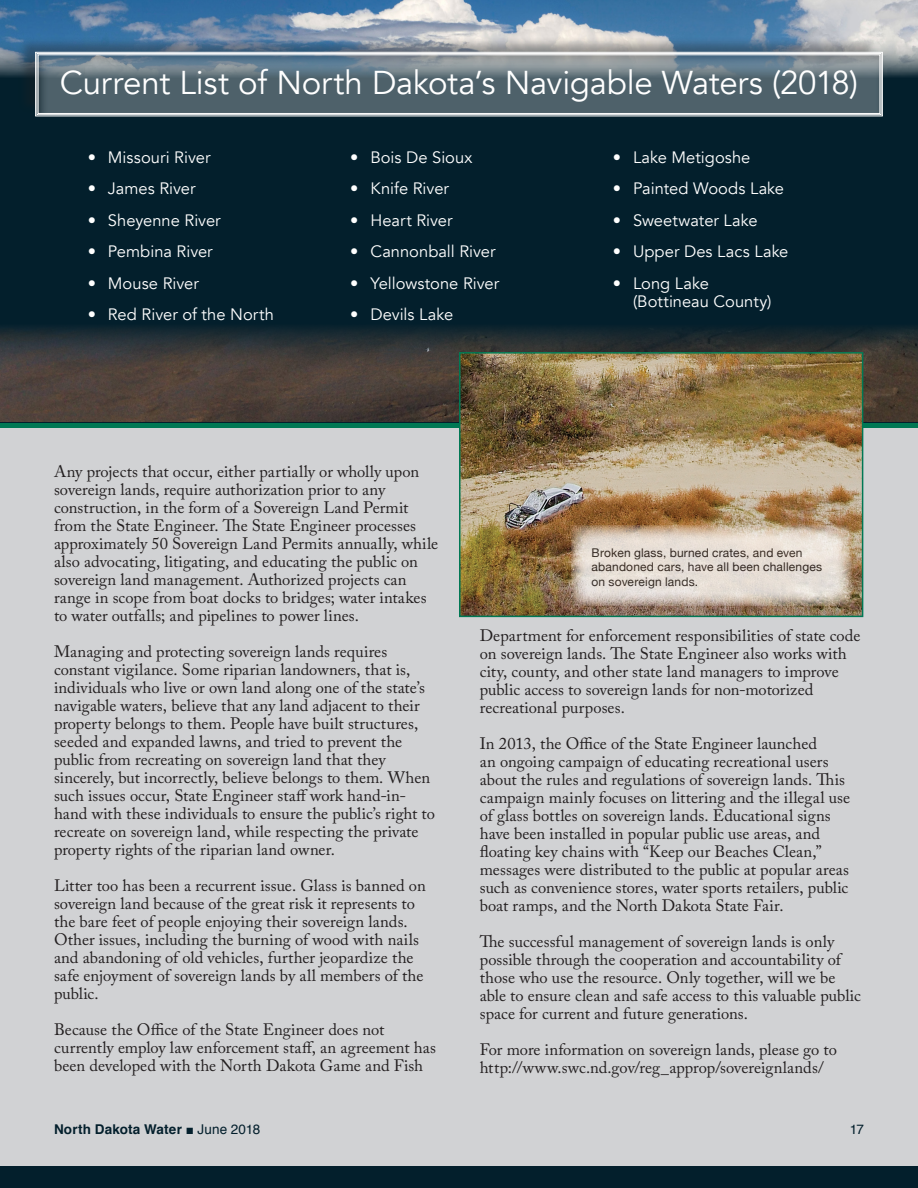
<style>
.page{position:relative;width:918px;height:1188px;background:#d1d2d4}
.page>*{position:absolute;margin:0;border:0;box-sizing:border-box;transform-origin:0 0}
.Body{font:33px "Avenir";letter-spacing:-.005em;color:#fff}
.Body-2{font:16.5px/18px "Adobe Caslon Pro";color:#231f20}
.t1{font:16.5px/18px "Avenir";color:#fff}
.t2{font:700 13.5px "Helvetica";letter-spacing:.01em;color:#031f2c}
.t3{font:13.5px "Helvetica";color:#031f2c}
.t4{font:12px/14.4px "Helvetica Neue";letter-spacing:.015em;color:#231f20}
.s1{font-family:"Arial";font-weight:400}
.s2{font-weight:400}
</style>
<div class="page">
<svg style="left:0;top:422px;width:918px;height:6px;background:#00694d"></svg>
<div style="left:0;top:1167px;width:918px;height:21px;background:#031f2c"></div>
<div style="left:0;top:0;width:918px;height:422px;background:#031f2c"></div>
<img style="left:0;top:327px;width:918px;height:95px">
<img style="left:0;top:0;width:918px;height:77px">
<svg style="left:17px;top:36px;width:860px;height:42px;background:#788da0"></svg>
<svg style="left:35px;top:52px;width:848px;height:64px;background:#5f717a"></svg>
<div style="left:37px;top:53px;width:844px;height:62px;border:1px solid #fff"></div>
<div style="left:38px;top:55px;width:842px;height:59px;border:1px solid #fff"></div>
<img style="left:462px;top:355px;width:398px;height:259px">
<div style="left:459px;top:352px;width:404px;height:265px;border:2px solid #007854"></div>
<svg style="left:571px;top:525px;width:281px;height:81px;background:#dbcfc3"></svg>
<p class="Body" style="left:60px;top:63px;width:800px">Current List of North Dakota’s Navigable Waters (2018)</p>
<p class="t1" style="left:88px;top:148px;width:124px">• Missouri River</p>
<p class="t1" style="left:88px;top:180px;width:109px">• James River</p>
<p class="t1" style="left:88px;top:211px;width:135px">• Sheyenne River</p>
<p class="t1" style="left:88px;top:243px;width:127px">• Pembina River</p>
<p class="t1" style="left:88px;top:274px;width:113px">• Mouse River</p>
<p class="t1" style="left:88px;top:306px;width:188px">• Red River of the North</p>
<p class="t1" style="left:350px;top:148px;width:124px">• Bois De Sioux</p>
<p class="t1" style="left:350px;top:180px;width:100px">• Knife River</p>
<p class="t1" style="left:350px;top:211px;width:104px">• Heart River</p>
<p class="t1" style="left:350px;top:243px;width:147px">• Cannonball River</p>
<p class="t1" style="left:350px;top:274px;width:151px">• Yellowstone River</p>
<p class="t1" style="left:350px;top:306px;width:105px">• Devils Lake</p>
<p class="t1" style="left:613px;top:148px;width:139px">• Lake Metigoshe</p>
<p class="t1" style="left:613px;top:180px;width:173px">• Painted Woods Lake</p>
<p class="t1" style="left:613px;top:211px;width:146px">• Sweetwater Lake</p>
<p class="t1" style="left:613px;top:243px;width:177px">• Upper Des Lacs Lake</p>
<p class="t1" style="left:633px;top:274px;width:140px;text-indent:-20px">• Long Lake (Bottineau County)</p>
<p class="Body-2" style="left:54px;top:463px;width:386px">Any projects that occur, either partially or wholly upon sovereign lands, require authorization prior to any construction, in the form of a Sovereign Land Permit from the State Engineer. The State Engineer processes approximately 50 Sovereign Land Permits annually, while also advocating, litigating, and educating the public on sovereign land management. Authorized projects can range in scope from boat docks to bridges; water intakes to water outfalls; and pipelines to power lines.</p>
<p class="Body-2" style="left:54px;top:643px;width:382px">Managing and protecting sovereign lands requires constant vigilance. Some riparian landowners, that is, individuals who live or own land along one of the state’s navigable waters, believe that any land adjacent to their property belongs to them. People have built structures, seeded and expanded lawns, and tried to prevent the public from recreating on sovereign land that they sincerely, but incorrectly, believe belongs to them. When such issues occur, State Engineer staff work hand-in&shy;hand with these individuals to ensure the public’s right to recreate on sovereign land, while respecting the private property rights of the riparian land owner.</p>
<p class="Body-2" style="left:54px;top:877px;width:373px">Litter too has been a recurrent issue. Glass is banned on sovereign land because of the great risk it represents to the bare feet of people enjoying their sovereign lands.<br>Other issues, including the burning of wood with nails and abandoning of old vehicles, further jeopardize the safe enjoyment of sovereign lands by all members of the public.</p>
<p class="Body-2" style="left:54px;top:1021px;width:383px">Because the Office of the State Engineer does not currently employ law enforcement staff, an agreement has been developed with the North Dakota Game and Fish</p>
<p class="t4" style="left:592px;top:546px;width:232px">Broken glass, burned crates, and even abandoned cars, have all been challenges on sovereign lands.</p>
<p class="Body-2" style="left:480px;top:626px;width:382px">Department for enforcement responsibilities of state code on sovereign lands. The State Engineer also works with city, county, and other state land managers to improve public access to sovereign lands for non-motorized recreational purposes.</p>
<p class="Body-2" style="left:480px;top:734px;width:372px">In 2013, the Office of the State Engineer launched<br>an ongoing campaign of educating recreational users about the rules and regulations of sovereign lands. This campaign mainly focuses on littering and the illegal use of glass bottles on sovereign lands. Educational signs have been installed in popular public use areas, and floating key chains with “Keep our Beaches Clean,” messages were distributed to the public at popular areas such as convenience stores, water sports retailers, public boat ramps, and the North Dakota State Fair.</p>
<p class="Body-2" style="left:480px;top:932px;width:383px">The successful management of sovereign lands is only possible through the cooperation and accountability of those who use the resource. Only together, will we be able to ensure clean and safe access to this valuable public space for current and future generations.</p>
<p class="Body-2" style="left:480px;top:1040px;width:359px">For more information on sovereign lands, please go to http://www.swc.nd.gov/reg_approp/sovereignlands/</p>
<p class="t2" style="left:54px;top:1118px;width:208px">North Dakota Water <span class="s1">■</span> <span class="s2">June 2018</span></p>
<p class="t3" style="left:850px;top:1119px;width:16px">17</p>
</div>
